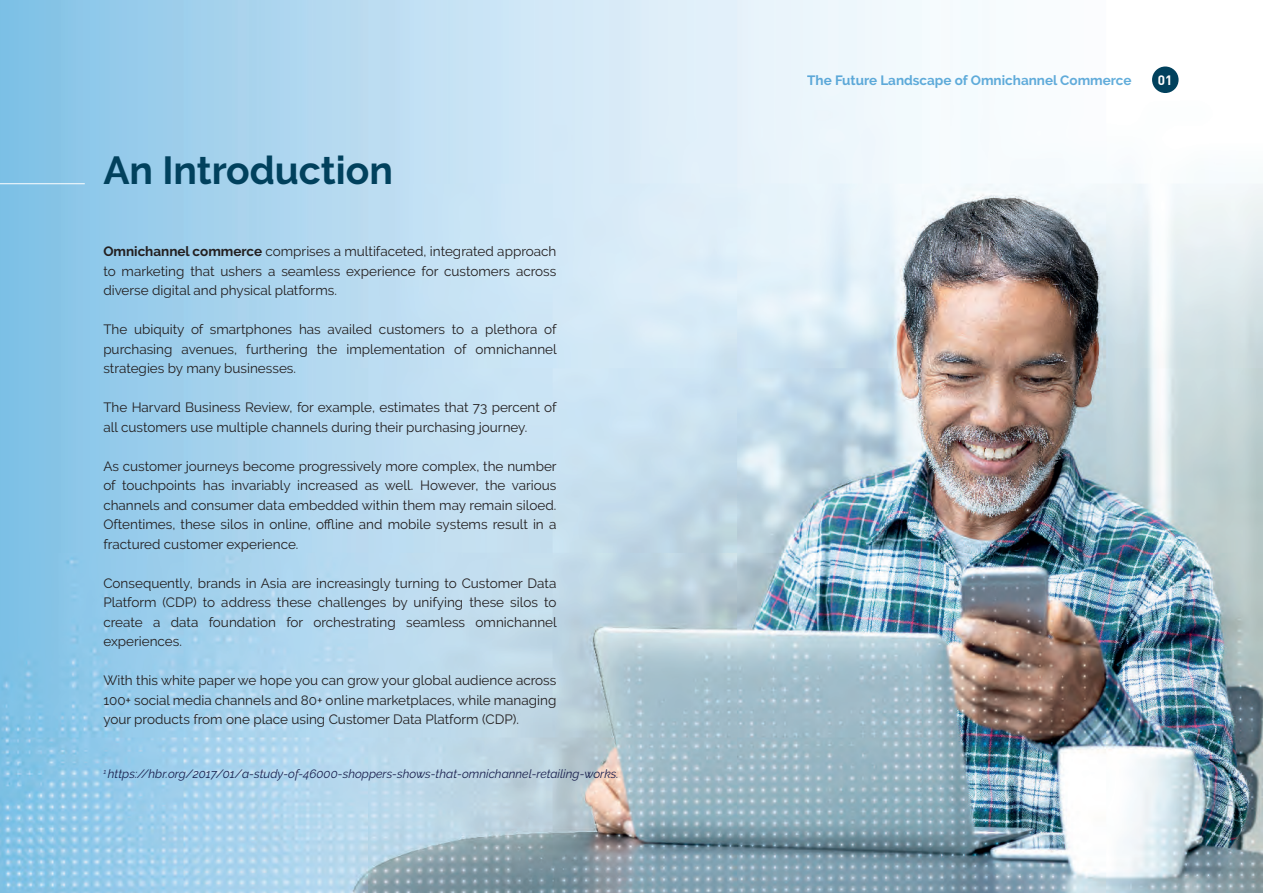
<style>
.page{position:relative;width:1263px;height:893px;background:#fff}
.page>*{position:absolute;margin:0;border:0;box-sizing:border-box;transform-origin:0 0}
.t1{font:700 39px "Raleway";color:#01415d}
.t2{font:13.5px/19.5px "Raleway";color:#231f20;text-align:justify}
.t3{font:700 13.5px "Raleway";color:#63aedb}
.t4{font:700 13.5px "DIN";color:#fff}
.t5{font:italic 12px "Raleway";color:#191f4d}
.s1{font-weight:700}
</style>
<div class="page">
<img style="left:0;top:0;width:1263px;height:893px">
<hr style="left:0;top:183px;width:85px;height:1px;background:#fff">
<div style="left:1152px;top:67px;width:26px;height:26px;background:#01415d;border-radius:50%"></div>
<h1 class="t1" style="left:103px;top:148px;width:291px">An Introduction</h1>
<p class="t2" style="left:103px;top:242px;width:455px"><span class="s1">Omnichannel commerce</span> comprises a multifaceted, integrated approach to marketing that ushers a seamless experience for customers across diverse digital and physical platforms.</p>
<p class="t2" style="left:103px;top:320px;width:455px">The ubiquity of smartphones has availed customers to a plethora of purchasing avenues, furthering the implementation of omnichannel strategies by many businesses.</p>
<p class="t2" style="left:103px;top:398px;width:455px">The Harvard Business Review, for example, estimates that 73 percent of all customers use multiple channels during their purchasing journey.</p>
<p class="t2" style="left:103px;top:456px;width:455px">As customer journeys become progressively more complex, the number of touchpoints has invariably increased as well. However, the various channels and consumer data embedded within them may remain siloed.<br>Oftentimes, these silos in online, offline and mobile systems result in a fractured customer experience.</p>
<p class="t2" style="left:103px;top:573px;width:455px">Consequently, brands in Asia are increasingly turning to Customer Data Platform (CDP) to address these challenges by unifying these silos to create a data foundation for orchestrating seamless omnichannel experiences.</p>
<p class="t2" style="left:103px;top:670px;width:455px">With this white paper we hope you can grow your global audience across 100+ social media channels and 80+ online marketplaces, while managing your products from one place using Customer Data Platform (CDP).</p>
<p class="t5" style="left:103px;top:766px;width:517px"><sup>1</sup> https://hbr.org/2017/01/a-study-of-46000-shoppers-shows-that-omnichannel-retailing-works.</p>
<p class="t3" style="left:807px;top:72px;width:326px">The Future Landscape of Omnichannel Commerce</p>
<p class="t4" style="left:1158px;top:71px;width:16px">01</p>
</div>
